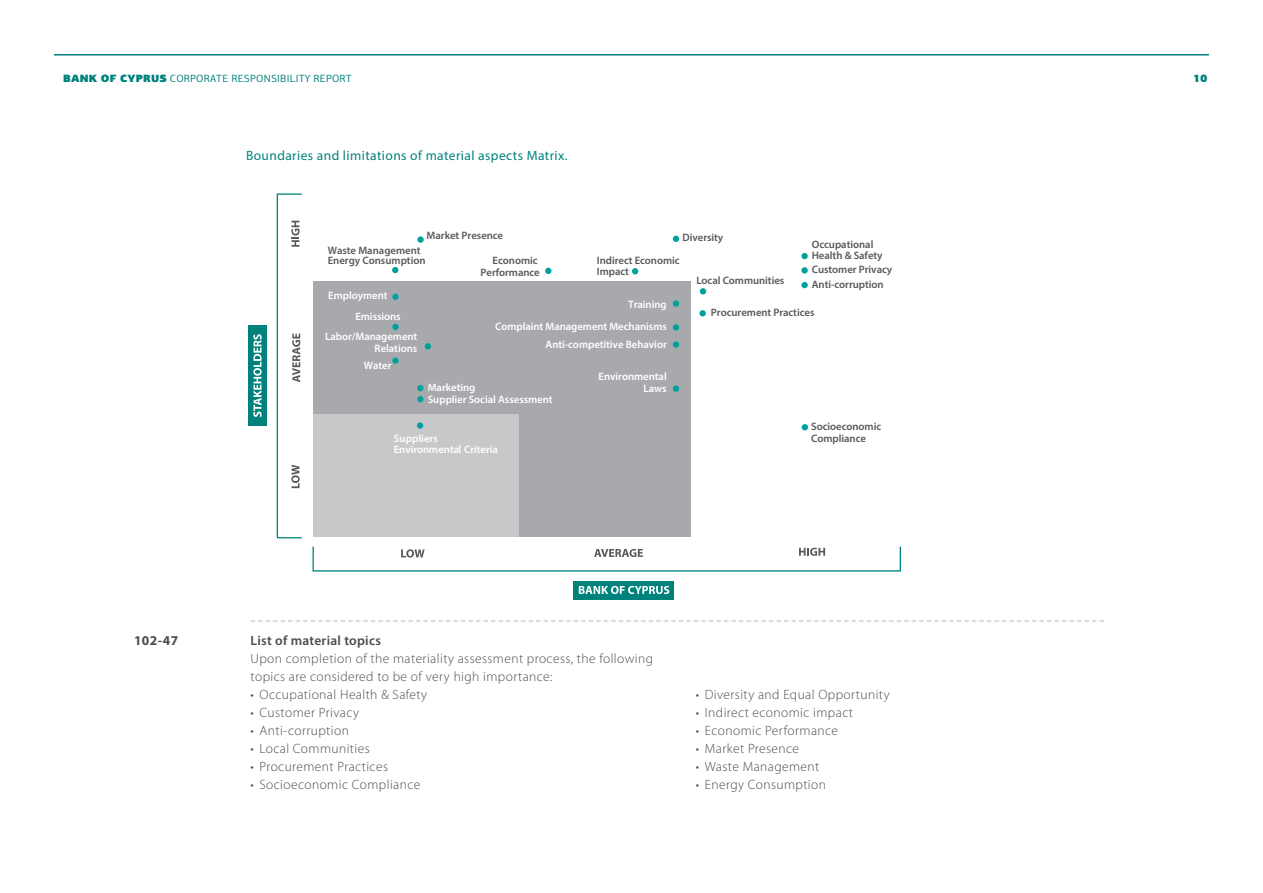
<style>
.page{position:relative;width:1263px;height:893px;background:#fff}
.page>*{position:absolute;margin:0;border:0;box-sizing:border-box;transform-origin:0 0}
.t1{font:300 13.5px/18px "Myriad Pro";letter-spacing:.03em;color:#4d4c4c}
.t2{font:13.5px "Myriad Pro";letter-spacing:.03em;color:#00827c}
.t3{font:600 13.5px "Myriad Pro";letter-spacing:.02em;color:#4d4c4c}
.t4{font:700 13.5px "Myriad Pro";color:#4d4c4c}
.t5{font:600 10.8px/11.7px "Myriad Pro";letter-spacing:-.005em;color:#58595b}
.t6{font:600 10.8px/11.7px "Myriad Pro";letter-spacing:-.005em;color:#fff;text-align:right}
.t7{font:10.5px "PF Centro Sans Pro";letter-spacing:.02em;color:#00827c}
.t8{font:10.5px "PF Centro Sans Pro U Black";color:#00827c}
.s1{font-family:"PF Centro Sans Pro U Black"}
</style>
<div class="page">
<hr style="left:54px;top:54px;width:1155px;height:2px;background:#00827c">
<div style="left:313px;top:282px;width:377px;height:255px;background:#a8a9ad"></div>
<div style="left:313px;top:415px;width:206px;height:122px;background:#c7c8ca"></div>
<svg style="left:802px;top:424px;width:6px;height:6px"></svg>
<div style="left:699px;top:310px;width:7px;height:6px;background:#00a19c;border-radius:50%"></div>
<div style="left:801px;top:253px;width:7px;height:6px;background:#00a19c;border-radius:50%"></div>
<svg style="left:801px;top:267px;width:7px;height:7px"></svg>
<svg style="left:417px;top:236px;width:7px;height:7px"></svg>
<svg style="left:392px;top:267px;width:6px;height:6px"></svg>
<div style="left:392px;top:294px;width:7px;height:6px;background:#00a19c;border-radius:50%"></div>
<div style="left:392px;top:324px;width:7px;height:6px;background:#00a19c;border-radius:50%"></div>
<svg style="left:392px;top:357px;width:7px;height:7px"></svg>
<svg style="left:417px;top:385px;width:6px;height:17px"></svg>
<div style="left:417px;top:422px;width:6px;height:7px;background:#00a19c;border-radius:50%"></div>
<svg style="left:425px;top:343px;width:6px;height:6px"></svg>
<div style="left:801px;top:282px;width:7px;height:6px;background:#00a19c;border-radius:50%"></div>
<svg style="left:700px;top:288px;width:6px;height:6px"></svg>
<svg style="left:632px;top:268px;width:6px;height:6px"></svg>
<svg style="left:673px;top:236px;width:6px;height:6px"></svg>
<div style="left:673px;top:300px;width:6px;height:7px;background:#00a19c;border-radius:50%"></div>
<div style="left:673px;top:324px;width:6px;height:7px;background:#00a19c;border-radius:50%"></div>
<div style="left:673px;top:341px;width:6px;height:7px;background:#00a19c;border-radius:50%"></div>
<div style="left:673px;top:385px;width:6px;height:7px;background:#00a19c;border-radius:50%"></div>
<svg style="left:545px;top:268px;width:6px;height:6px"></svg>
<svg style="left:312px;top:546px;width:589px;height:26px"></svg>
<svg style="left:276px;top:193px;width:26px;height:346px"></svg>
<div style="left:573px;top:581px;width:100px;height:18px;background:#00827c"></div>
<svg style="left:579px;top:586px;width:90px;height:8px"></svg>
<div style="left:248px;top:325px;width:19px;height:100px;background:#00827c"></div>
<svg style="left:253px;top:334px;width:9px;height:83px"></svg>
<svg style="left:251px;top:620px;width:853px;height:2px"></svg>
<p class="t7" style="left:63px;top:73px;width:290px"><span class="s1">BANK OF CYPRUS</span> CORPORATE RESPONSIBILITY REPORT</p>
<p class="t8" style="left:1193px;top:72px;width:15px">10</p>
<p class="t2" style="left:246px;top:147px;width:323px">Boundaries and limitations of material aspects Matrix.</p>
<p class="t5" style="left:427px;top:229px;width:78px">Market Presence</p>
<p class="t5" style="left:682px;top:231px;width:42px">Diversity</p>
<p class="t5" style="left:812px;top:239px;width:63px">Occupational</p>
<p class="t5" style="left:328px;top:245px;width:99px;line-height:10.2px">Waste Management<br>Energy Consumption</p>
<p class="t5" style="left:812px;top:248px;width:82px;line-height:14.2px">Health &amp; Safety<br>Customer Privacy</p>
<p class="t5" style="left:597px;top:254px;width:84px">Indirect Economic<br>Impact</p>
<p class="t5" style="left:480px;top:254px;width:61px;text-align:right">Economic<br>Performance</p>
<p class="t5" style="left:696px;top:274px;width:90px">Local Communities</p>
<p class="t5" style="left:812px;top:278px;width:73px">Anti-corruption</p>
<p class="t6" style="left:355px;top:285px;width:47px;line-height:20.1px;text-align:left;text-indent:-27px">Employment<br>Emissions</p>
<p class="t6" style="left:495px;top:293px;width:173px;line-height:22.2px">Training<br>Complaint Management Mechanisms</p>
<p class="t6" style="left:546px;top:338px;width:123px">Anti-competitive Behavior</p>
<p class="t6" style="left:599px;top:370px;width:70px">Environmental<br>Laws</p>
<p class="t5" style="left:711px;top:306px;width:105px">Procurement Practices</p>
<p class="t6" style="left:325px;top:330px;width:94px">Labor/Management<br>Relations</p>
<p class="t6" style="left:364px;top:359px;width:29px">Water</p>
<p class="t6" style="left:428px;top:381px;width:126px;text-align:left">Marketing<br>Supplier Social Assessment</p>
<p class="t6" style="left:394px;top:432px;width:106px;text-align:left">Suppliers<br>Environmental Criteria</p>
<p class="t5" style="left:811px;top:420px;width:72px">Socioeconomic<br>Compliance</p>
<p class="t4" style="left:134px;top:631px;width:46px">102-47</p>
<p class="t3" style="left:251px;top:632px;width:132px">List of material topics</p>
<p class="t1" style="left:251px;top:649px;width:404px">Upon completion of the materiality assessment process, the following topics are considered to be of very high importance:</p>
<p class="t1" style="left:251px;top:685px;width:178px">• Occupational Health &amp; Safety</p>
<p class="t1" style="left:251px;top:703px;width:110px">• Customer Privacy</p>
<p class="t1" style="left:251px;top:721px;width:100px">• Anti-corruption</p>
<p class="t1" style="left:251px;top:739px;width:121px">• Local Communities</p>
<p class="t1" style="left:251px;top:757px;width:139px">• Procurement Practices</p>
<p class="t1" style="left:251px;top:775px;width:171px">• Socioeconomic Compliance</p>
<p class="t1" style="left:696px;top:685px;width:195px">• Diversity and Equal Opportunity</p>
<p class="t1" style="left:696px;top:703px;width:159px">• Indirect economic impact</p>
<p class="t1" style="left:696px;top:721px;width:144px">• Economic Performance</p>
<p class="t1" style="left:696px;top:739px;width:105px">• Market Presence</p>
<p class="t1" style="left:696px;top:757px;width:125px">• Waste Management</p>
<p class="t1" style="left:696px;top:775px;width:132px">• Energy Consumption</p>
</div>
